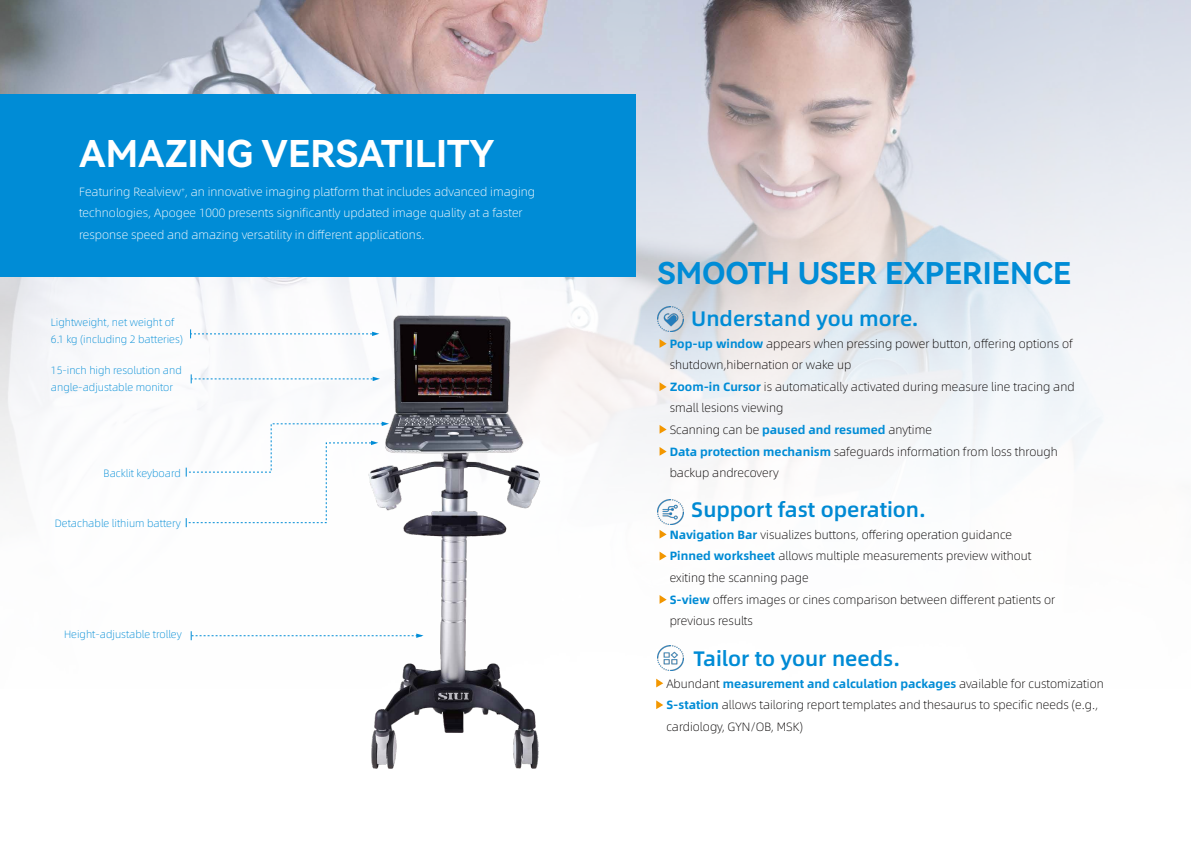
<style>
.page{position:relative;width:1191px;height:842px;background:#fff}
.page>*{position:absolute;margin:0;border:0;box-sizing:border-box;transform-origin:0 0}
.t1{font:36.9px "Harmony OS Sans Bold";color:#fff}
.t2{font:30px "Harmony OS Sans Bold";color:#008cd6}
.t3{font:500 21px "Alibaba Pu Hui Ti";color:#008cd6}
.t4{font:300 12px/21.6px "Alibaba Pu Hui Ti";color:#040000}
.t5{font:300 12px/21.6px "Alibaba Pu Hui Ti";color:#fff}
.t6{font:300 10.6px/16.5px "Alibaba Pu Hui Ti";color:#008cd6}
.s1{font-weight:700;color:#008cd6}
</style>
<div class="page">
<img style="left:0;top:0;width:1191px;height:688px">
<div style="left:0;top:94px;width:636px;height:183px;background:#008cd6"></div>
<svg style="left:191px;top:374px;width:157px;height:9px"></svg>
<svg style="left:190px;top:329px;width:158px;height:9px"></svg>
<svg style="left:191px;top:631px;width:157px;height:9px"></svg>
<svg style="left:186px;top:422px;width:162px;height:105px"></svg>
<svg style="left:659px;top:339px;width:7px;height:9px"></svg>
<svg style="left:659px;top:382px;width:7px;height:9px"></svg>
<svg style="left:659px;top:425px;width:7px;height:9px"></svg>
<svg style="left:659px;top:447px;width:7px;height:9px"></svg>
<svg style="left:659px;top:530px;width:7px;height:8px"></svg>
<svg style="left:659px;top:552px;width:7px;height:8px"></svg>
<svg style="left:659px;top:595px;width:7px;height:9px"></svg>
<svg style="left:656px;top:679px;width:7px;height:8px"></svg>
<svg style="left:656px;top:700px;width:7px;height:9px"></svg>
<img style="left:658px;top:499px;width:25px;height:25px">
<img style="left:658px;top:645px;width:25px;height:25px">
<img style="left:658px;top:306px;width:25px;height:26px">
<img style="left:348px;top:293px;width:202px;height:476px">
<h1 class="t1" style="left:79px;top:128px;width:417px">AMAZING VERSATILITY</h1>
<p class="t5" style="left:79px;top:180px;width:458px">Featuring Realview<sup>+</sup>, an innovative imaging platform that includes advanced imaging technologies, Apogee 1000 presents significantly updated image quality at a faster response speed and amazing versatility in different applications.</p>
<p class="t6" style="left:51px;top:314px;width:134px">Lightweight, net weight of<br>6.1 kg (including 2 batteries)</p>
<p class="t6" style="left:51px;top:362px;width:132px">15-inch high resolution and angle-adjustable monitor</p>
<p class="t6" style="left:104px;top:464px;width:79px">Backlit keyboard</p>
<p class="t6" style="left:55px;top:515px;width:128px">Detachable lithium battery</p>
<p class="t6" style="left:64px;top:625px;width:119px">Height-adjustable trolley</p>
<h2 class="t2" style="left:658px;top:253px;width:415px">SMOOTH USER EXPERIENCE</h2>
<h3 class="t3" style="left:691px;top:302px;width:229px">Understand you more.</h3>
<p class="t4" style="left:669px;top:332px;width:406px"><span class="s1">Pop-up window</span> appears when pressing power button, offering options of shutdown,hibernation or wake up<br><span class="s1">Zoom-in Cursor</span> is automatically activated during measure line tracing and small lesions viewing<br>Scanning can be <span class="s1">paused and resumed</span> anytime<br><span class="s1">Data protection mechanism</span> safeguards information from loss through backup andrecovery</p>
<h3 class="t3" style="left:691px;top:493px;width:236px">Support fast operation.</h3>
<p class="t4" style="left:669px;top:523px;width:387px"><span class="s1">Navigation Bar</span> visualizes buttons, offering operation guidance <span class="s1">Pinned worksheet</span> allows multiple measurements preview without exiting the scanning page<br><span class="s1">S-view</span> offers images or cines comparison between different patients or previous results</p>
<h3 class="t3" style="left:693px;top:642px;width:208px">Tailor to your needs.</h3>
<p class="t4" style="left:666px;top:672px;width:439px">Abundant <span class="s1">measurement and calculation packages</span> available for customization<br><span class="s1">S-station</span> allows tailoring report templates and thesaurus to specific needs (e.g., cardiology, GYN/OB, MSK)</p>
</div>
